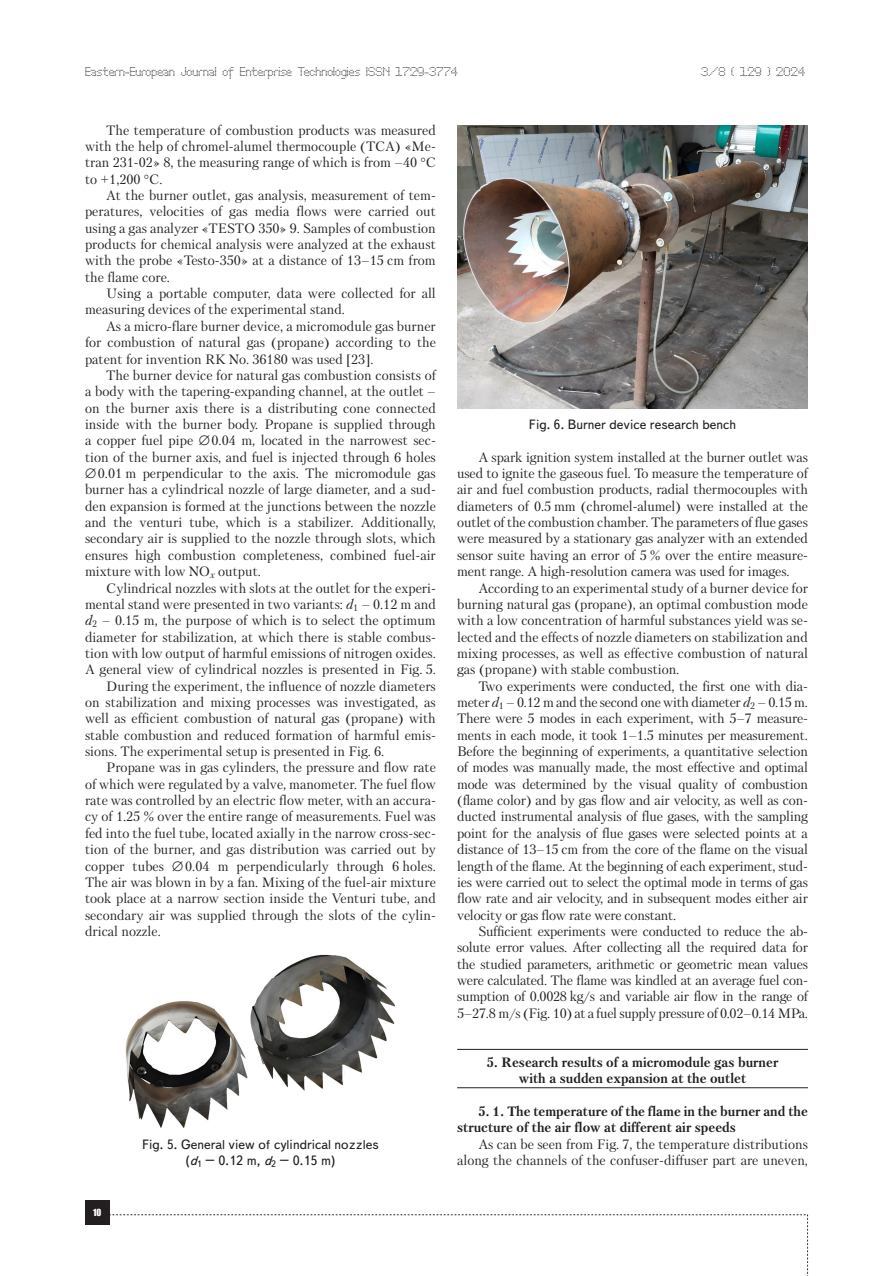
<style>
.page{position:relative;width:893px;height:1276px;background:#fff}
.page>*{position:absolute;margin:0;border:0;box-sizing:border-box;transform-origin:0 0}
.Text__англ__отступ{font:13.5px/16.4px "Petersburg C";color:#231f20;text-align:justify}
.Подпись_рисунка{font:13.5px/16.4px "Text Book C";color:#231f20;text-align:center}
.Text__англ__отступ-2{font:700 13.5px/16.4px "Petersburg C";color:#231f20}
.Раздел_статьи{font:700 13.5px/16.4px "Petersburg C";color:#231f20;text-align:center}
.t1{font:12px "Perfo C";letter-spacing:.015em;color:#231f20}
.t2{font:9px "Impact";color:#fff}
.s1{font-style:italic}
</style>
<div class="page">
<div style="left:85px;top:1200px;width:24px;height:24px;background:#231f20"></div>
<svg style="left:109px;top:1214px;width:699px;height:62px"></svg>
<img style="left:125px;top:955px;width:269px;height:172px">
<hr style="left:457px;top:1049px;width:351px;height:1px;background:#231f20">
<hr style="left:457px;top:1087px;width:351px;height:1px;background:#231f20">
<img style="left:457px;top:125px;width:350px;height:283px">
<p class="t1" style="left:85px;top:65px;width:374px">Eastern-European Journal of Enterprise Technologies ISSN 1729-3774</p>
<p class="t1" style="left:701px;top:65px;width:105px">3/8 ( 129 ) 2024</p>
<p class="Text__англ__отступ" style="left:85px;top:122px;width:352px;text-indent:21px">The temperature of combustion products was measured with the help of chromel-alumel thermocouple (TCA) «Me&shy;tran 231-02» 8, the measuring range of which is from –40 C to +1,200 C.</p>
<p class="Text__англ__отступ" style="left:85px;top:187px;width:352px;text-indent:21px">At the burner outlet, gas analysis, measurement of tem&shy;peratures, velocities of gas media flows were carried out using a gas analyzer «TESTO 350» 9. Samples of combustion products for chemical analysis were analyzed at the exhaust with the probe «Testo-350» at a distance of 13–15 cm from the flame core.</p>
<p class="Text__англ__отступ" style="left:85px;top:285px;width:352px;text-indent:21px">Using a portable computer, data were collected for all measuring devices of the experimental stand.</p>
<p class="Text__англ__отступ" style="left:85px;top:318px;width:352px;text-indent:21px">As a micro-flare burner device, a micromodule gas burner for combustion of natural gas (propane) according to the patent for invention RK No. 36180 was used [23].</p>
<p class="Text__англ__отступ" style="left:85px;top:367px;width:352px;text-indent:21px">The burner device for natural gas combustion consists of a body with the tapering-expanding channel, at the outlet – on the burner axis there is a distributing cone connected inside with the burner body. Propane is supplied through a copper fuel pipe ∅0.04 m, located in the narrowest sec&shy;tion of the burner axis, and fuel is injected through 6 holes ∅0.01 m perpendicular to the axis. The micromodule gas burner has a cylindrical nozzle of large diameter, and a sud&shy;den expansion is formed at the junctions between the nozzle and the venturi tube, which is a stabilizer. Additionally, secondary air is supplied to the nozzle through slots, which ensures high combustion completeness, combined fuel-air mixture with low NO<sub>x</sub> output.</p>
<p class="Text__англ__отступ" style="left:85px;top:579px;width:352px;text-indent:21px">Cylindrical nozzles with slots at the outlet for the experi&shy;mental stand were presented in two variants: <span class="s1">d</span><sub>1</sub> – 0.12 m and <span class="s1">d</span><sub>2</sub> – 0.15 m, the purpose of which is to select the optimum diameter for stabilization, at which there is stable combus&shy;tion with low output of harmful emissions of nitrogen oxides.<br>A general view of cylindrical nozzles is presented in Fig. 5.</p>
<p class="Text__англ__отступ" style="left:85px;top:677px;width:352px;text-indent:21px">During the experiment, the influence of nozzle diameters on stabilization and mixing processes was investigated, as well as efficient combustion of natural gas (propane) with stable combustion and reduced formation of harmful emis&shy;sions. The experimental setup is presented in Fig. 6.</p>
<p class="Text__англ__отступ" style="left:85px;top:759px;width:352px;text-align:left;text-indent:21px">Propane was in gas cylinders, the pressure and flow rate of which were regulated by a valve, manometer. The fuel flow rate was controlled by an electric flow meter, with an accura&shy;cy of 1.25 % over the entire range of measurements. Fuel was fed into the fuel tube, located axially in the narrow cross-sec&shy;tion of the burner, and gas distribution was carried out by copper tubes ∅0.04 m perpendicularly through 6 holes.<br>The air was blown in by a fan. Mixing of the fuel-air mixture took place at a narrow section inside the Venturi tube, and secondary air was supplied through the slots of the cylin&shy;drical nozzle.</p>
<p class="t2" style="left:93px;top:1205px;width:10px">10</p>
<p class="Подпись_рисунка" style="left:142px;top:1136px;width:238px">Fig. 5. General view of cylindrical nozzles (<span class="s1">d</span><sub>1</sub> – 0.12 m, <span class="s1">d</span><sub>2</sub> – 0.15 m)</p>
<p class="Подпись_рисунка" style="left:529px;top:416px;width:209px">Fig. 6. Burner device research bench</p>
<p class="Text__англ__отступ" style="left:457px;top:448px;width:352px;text-indent:21px">A spark ignition system installed at the burner outlet was used to ignite the gaseous fuel. To measure the temperature of air and fuel combustion products, radial thermocouples with diameters of 0.5 mm (chromel-alumel) were installed at the outlet of the combustion chamber. The parameters of flue gases were measured by a stationary gas analyzer with an extended sensor suite having an error of 5 % over the entire measure&shy;ment range. A high-resolution camera was used for images.</p>
<p class="Text__англ__отступ" style="left:457px;top:579px;width:352px;text-indent:21px">According to an experimental study of a burner device for burning natural gas (propane), an optimal combustion mode with a low concentration of harmful substances yield was se&shy;lected and the effects of nozzle diameters on stabilization and mixing processes, as well as effective combustion of natural gas (propane) with stable combustion.</p>
<p class="Text__англ__отступ" style="left:457px;top:677px;width:352px;text-align:left;text-indent:21px">Two experiments were conducted, the first one with dia&shy;meter <span class="s1">d</span><sub>1</sub> – 0.12 m and the second one with diameter <span class="s1">d</span><sub>2</sub> – 0.15 m.<br>There were 5 modes in each experiment, with 5–7 measure&shy;ments in each mode, it took 1–1.5 minutes per measurement.<br>Before the beginning of experiments, a quantitative selection of modes was manually made, the most effective and optimal mode was determined by the visual quality of combustion (flame color) and by gas flow and air velocity, as well as con&shy;ducted instrumental analysis of flue gases, with the sampling point for the analysis of flue gases were selected points at a distance of 13–15 cm from the core of the flame on the visual length of the flame. At the beginning of each experiment, stud&shy;ies were carried out to select the optimal mode in terms of gas flow rate and air velocity, and in subsequent modes either air velocity or gas flow rate were constant.</p>
<p class="Text__англ__отступ" style="left:457px;top:923px;width:352px;text-indent:21px">Sufficient experiments were conducted to reduce the ab&shy;solute error values. After collecting all the required data for the studied parameters, arithmetic or geometric mean values were calculated. The flame was kindled at an average fuel con&shy;sumption of 0.0028 kg/s and variable air flow in the range of 5–27.8 m/s (Fig. 10) at a fuel supply pressure of 0.02–0.14 MPa.</p>
<p class="Раздел_статьи" style="left:487px;top:1053px;width:293px">5. Research results of a micromodule gas burner with a sudden expansion at the outlet</p>
<p class="Text__англ__отступ-2" style="left:457px;top:1102px;width:352px;text-indent:21px">5. 1. The temperature of the flame in the burner and the structure of the air flow at different air speeds</p>
<p class="Text__англ__отступ" style="left:457px;top:1135px;width:352px;text-align:right">As can be seen from Fig. 7, the temperature distributions along the channels of the confuser-diffuser part are uneven,</p>
</div>
